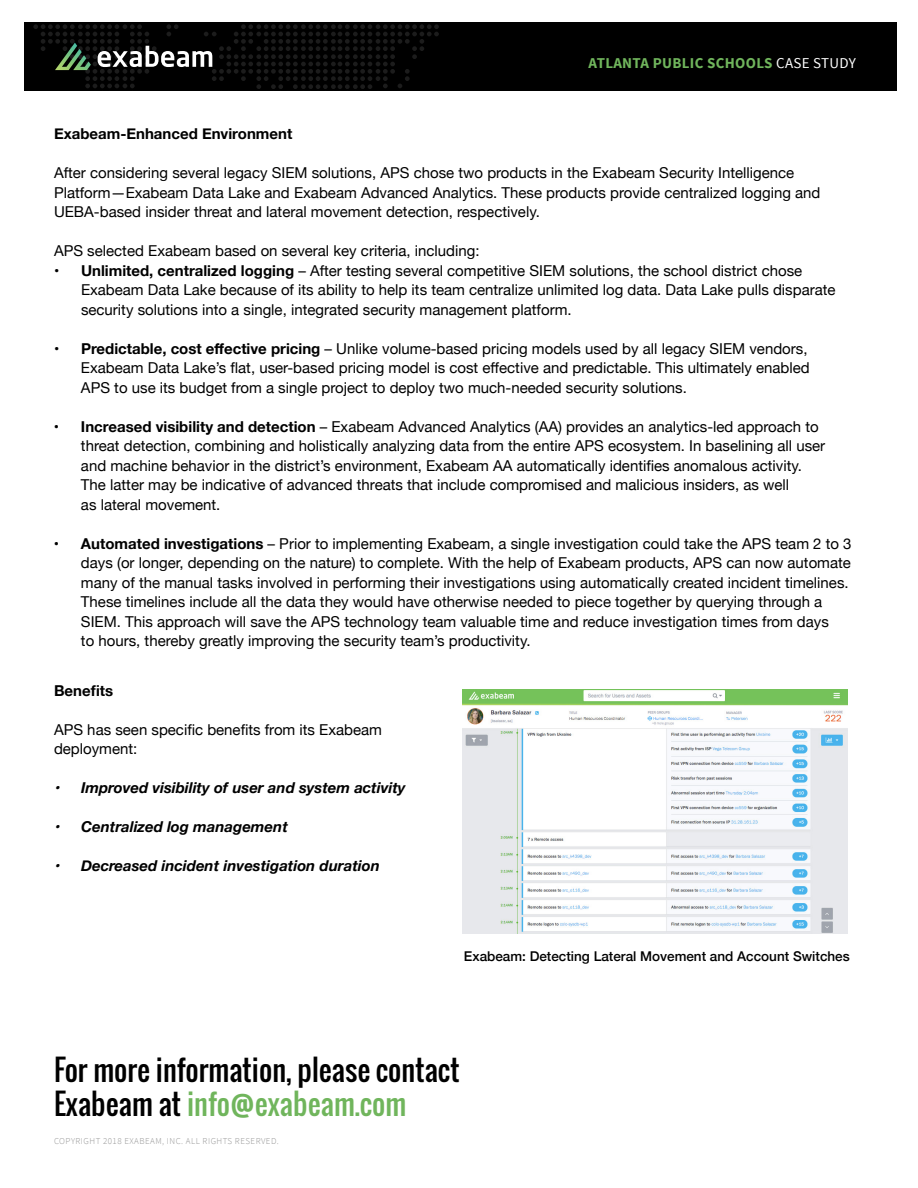
<style>
.page{position:relative;width:918px;height:1188px;background:#fff}
.page>*{position:absolute;margin:0;border:0;box-sizing:border-box;transform-origin:0 0}
.t1{font:28.5px/34.2px "Oswald";color:#000}
.t2{font:15px/19.5px "Helvetica Neue";color:#000}
.t3{font:italic 700 15px "Helvetica Neue";color:#000}
.t4{font:700 15px "Helvetica Neue";color:#000}
.t5{font:700 15px "Source Sans Pro";letter-spacing:.02em;color:#70b55c}
.t6{font:500 13.5px "Helvetica Neue";color:#000}
.t7{font:300 9px "Source Sans Pro";letter-spacing:.05em;color:#949494}
.s1{font-weight:400;color:#fff}
.s2{font-weight:700}
.s3{color:#70b55c}
</style>
<div class="page">
<div style="left:24px;top:22px;width:873px;height:69px;background:#000"></div>
<svg style="left:33px;top:24px;width:406px;height:65px"></svg>
<img style="left:463px;top:689px;width:385px;height:245px">
<p class="t5" style="left:588px;top:53px;width:269px">ATLANTA PUBLIC SCHOOLS <span class="s1">CASE STUDY</span></p>
<p class="t4" style="left:54px;top:122px;width:240px">Exabeam-Enhanced Environment</p>
<p class="t2" style="left:54px;top:164px;width:768px">After considering several legacy SIEM solutions, APS chose two products in the Exabeam Security Intelligence<br>Platform—Exabeam Data Lake and Exabeam Advanced Analytics. These products provide centralized logging and<br>UEBA-based insider threat and lateral movement detection, respectively.</p>
<p class="t2" style="left:54px;top:242px;width:427px">APS selected Exabeam based on several key criteria, including:</p>
<p class="t2" style="left:81px;top:261px;width:756px;text-indent:-27px"><span class="s2">• Unlimited, centralized logging</span> – After testing several competitive SIEM solutions, the school district chose<br>Exabeam Data Lake because of its ability to help its team centralize unlimited log data. Data Lake pulls disparate security solutions into a single, integrated security management platform.</p>
<p class="t2" style="left:81px;top:339px;width:730px;text-indent:-27px"><span class="s2">• Predictable, cost effective pricing</span> – Unlike volume-based pricing models used by all legacy SIEM vendors,<br>Exabeam Data Lake’s flat, user-based pricing model is cost effective and predictable. This ultimately enabled<br>APS to use its budget from a single project to deploy two much-needed security solutions.</p>
<p class="t2" style="left:81px;top:417px;width:746px;text-indent:-27px"><span class="s2">• Increased visibility and detection</span> – Exabeam Advanced Analytics (AA) provides an analytics-led approach to threat detection, combining and holistically analyzing data from the entire APS ecosystem. In baselining all user and machine behavior in the district’s environment, Exabeam AA automatically identifies anomalous activity.<br>The latter may be indicative of advanced threats that include compromised and malicious insiders, as well<br>as lateral movement.</p>
<p class="t2" style="left:81px;top:534px;width:772px;text-indent:-27px"><span class="s2">• Automated investigations</span> – Prior to implementing Exabeam, a single investigation could take the APS team 2 to 3 days (or longer, depending on the nature) to complete. With the help of Exabeam products, APS can now automate many of the manual tasks involved in performing their investigations using automatically created incident timelines.<br>These timelines include all the data they would have otherwise needed to piece together by querying through a SIEM. This approach will save the APS technology team valuable time and reduce investigation times from days<br>to hours, thereby greatly improving the security team’s productivity.</p>
<p class="t4" style="left:54px;top:678px;width:61px">Benefits</p>
<p class="t2" style="left:54px;top:720px;width:330px">APS has seen specific benefits from its Exabeam deployment:</p>
<p class="t3" style="left:54px;top:776px;width:353px">• Improved visibility of user and system activity</p>
<p class="t3" style="left:54px;top:815px;width:235px">• Centralized log management</p>
<p class="t3" style="left:54px;top:854px;width:327px">• Decreased incident investigation duration</p>
<p class="t6" style="left:464px;top:945px;width:387px">Exabeam: Detecting Lateral Movement and Account Switches</p>
<h1 class="t1" style="left:54px;top:1052px;width:407px">For more information, please contact<br>Exabeam at <span class="s3">info@exabeam.com</span></h1>
<p class="t7" style="left:54px;top:1135px;width:226px">COPYRIGHT 2018 EXABEAM, INC. ALL RIGHTS RESERVED.</p>
</div>
